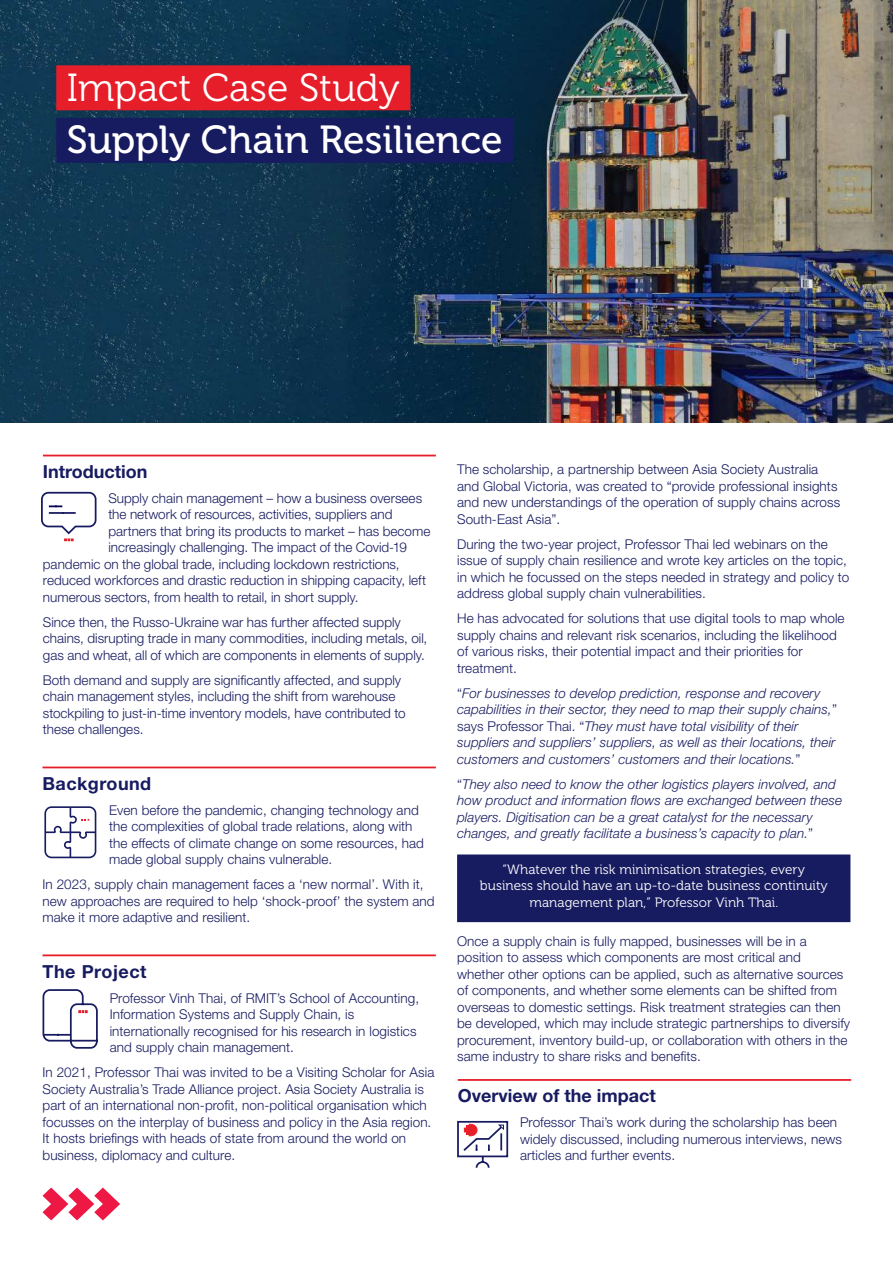
<style>
.page{position:relative;width:893px;height:1263px;background:#fff}
.page>*{position:absolute;margin:0;border:0;box-sizing:border-box;transform-origin:0 0}
.t1{font:39px "Museo 500";color:#fff}
.t2{font:39px "Museo 300";color:#fff}
.t3{font:700 18px "Helvetica Neue LT Pro";color:#171b60}
.t4{font:700 18px "Helvetica Neue LT Pro";letter-spacing:.025em;color:#171b60}
.t5{font:700 18px "Helvetica Neue LT Pro";letter-spacing:.03em;color:#171b60}
.t6{font:300 13.5px/16.5px "Helvetica Neue LT Pro";letter-spacing:.005em;color:#171b60}
.t7{font:italic 300 13.5px/16.5px "Helvetica Neue LT Pro";letter-spacing:.005em;color:#171b60}
.t8{font:13.5px/16.5px "Museo 300";letter-spacing:.005em;color:#fff;text-align:center}
.s1{font-style:normal}
</style>
<div class="page">
<svg style="left:43px;top:1187px;width:77px;height:33px"></svg>
<img style="left:0;top:0;width:893px;height:422px">
<div style="left:56px;top:65px;width:354px;height:45px;background:#e61e2a"></div>
<div style="left:56px;top:118px;width:457px;height:45px;background:#171b60"></div>
<svg style="left:41px;top:491px;width:56px;height:50px"></svg>
<hr style="left:43px;top:455px;width:393px;height:1px;background:#e61e2a">
<svg style="left:44px;top:806px;width:52px;height:52px"></svg>
<hr style="left:43px;top:766px;width:393px;height:2px;background:#e61e2a">
<svg style="left:42px;top:989px;width:56px;height:60px"></svg>
<hr style="left:43px;top:954px;width:393px;height:2px;background:#e61e2a">
<hr style="left:458px;top:1079px;width:393px;height:2px;background:#e61e2a">
<svg style="left:457px;top:1120px;width:52px;height:48px"></svg>
<div style="left:457px;top:854px;width:393px;height:68px;background:#171b60;border:2px solid #171b60"></div>
<h1 class="t2" style="left:67px;top:66px;width:334px">Impact Case Study</h1>
<h1 class="t1" style="left:67px;top:118px;width:437px">Supply Chain Resilience</h1>
<h2 class="t3" style="left:43px;top:460px;width:106px">Introduction</h2>
<p class="t6" style="left:108px;top:489px;width:315px">Supply chain management – how a business oversees</p>
<p class="t6" style="left:108px;top:506px;width:286px">the network of resources, activities, suppliers and</p>
<p class="t6" style="left:108px;top:522px;width:324px">partners that bring its products to market – has become</p>
<p class="t6" style="left:108px;top:539px;width:300px">increasingly challenging. The impact of the Covid-19</p>
<p class="t6" style="left:43px;top:555px;width:358px">pandemic on the global trade, including lockdown restrictions,</p>
<p class="t6" style="left:43px;top:572px;width:385px">reduced workforces and drastic reduction in shipping capacity, left</p>
<p class="t6" style="left:43px;top:588px;width:317px">numerous sectors, from health to retail, in short supply.</p>
<p class="t6" style="left:43px;top:613px;width:386px">Since then, the Russo-Ukraine war has further affected supply chains, disrupting trade in many commodities, including metals, oil, gas and wheat, all of which are components in elements of supply.</p>
<p class="t6" style="left:43px;top:671px;width:364px">Both demand and supply are significantly affected, and supply chain management styles, including the shift from warehouse stockpiling to just-in-time inventory models, have contributed to these challenges.</p>
<h2 class="t4" style="left:43px;top:772px;width:110px">Background</h2>
<p class="t6" style="left:109px;top:801px;width:316px">Even before the pandemic, changing technology and the complexities of global trade relations, along with the effects of climate change on some resources, had made global supply chains vulnerable.</p>
<p class="t6" style="left:43px;top:876px;width:394px">In 2023, supply chain management faces a ‘new normal’. With it, new approaches are required to help ‘shock-proof’ the system and make it more adaptive and resilient.</p>
<h2 class="t5" style="left:43px;top:960px;width:106px">The Project</h2>
<p class="t6" style="left:110px;top:989px;width:311px">Professor Vinh Thai, of RMIT’s School of Accounting, Information Systems and Supply Chain, is internationally recognised for his research in logistics and supply chain management.</p>
<p class="t6" style="left:43px;top:1064px;width:393px">In 2021, Professor Thai was invited to be a Visiting Scholar for Asia Society Australia’s Trade Alliance project. Asia Society Australia is part of an international non-profit, non-political organisation which focusses on the interplay of business and policy in the Asia region.<br>It hosts briefings with heads of state from around the world on business, diplomacy and culture.</p>
<p class="t6" style="left:457px;top:461px;width:385px">The scholarship, a partnership between Asia Society Australia and Global Victoria, was created to “provide professional insights and new understandings of the operation of supply chains across South-East Asia”.</p>
<p class="t6" style="left:457px;top:536px;width:394px">During the two-year project, Professor Thai led webinars on the issue of supply chain resilience and wrote key articles on the topic, in which he focussed on the steps needed in strategy and policy to address global supply chain vulnerabilities.</p>
<p class="t6" style="left:457px;top:610px;width:389px">He has advocated for solutions that use digital tools to map whole supply chains and relevant risk scenarios, including the likelihood of various risks, their potential impact and their priorities for treatment.</p>
<p class="t7" style="left:457px;top:685px;width:381px"><span class="s1">“</span>For businesses to develop prediction, response and recovery capabilities in their sector, they need to map their supply chains,<span class="s1">” says Professor Thai. “</span>They must have total visibility of their suppliers and suppliers’ suppliers, as well as their locations, their customers and customers’ customers and their locations.<span class="s1">”</span></p>
<p class="t7" style="left:457px;top:776px;width:387px"><span class="s1">“</span>They also need to know the other logistics players involved, and how product and information flows are exchanged between these players. Digitisation can be a great catalyst for the necessary changes, and greatly facilitate a business’s capacity to plan.<span class="s1">”</span></p>
<p class="t8" style="left:480px;top:861px;width:349px">“Whatever the risk minimisation strategies, every business should have an up-to-date business continuity management plan,” Professor Vinh Thai.</p>
<p class="t6" style="left:457px;top:933px;width:395px">Once a supply chain is fully mapped, businesses will be in a position to assess which components are most critical and whether other options can be applied, such as alternative sources of components, and whether some elements can be shifted from overseas to domestic settings. Risk treatment strategies can then be developed, which may include strategic partnerships to diversify procurement, inventory build-up, or collaboration with others in the same industry to share risks and benefits.</p>
<h2 class="t3" style="left:458px;top:1084px;width:199px">Overview of the impact</h2>
<p class="t6" style="left:520px;top:1114px;width:324px">Professor Thai’s work during the scholarship has been widely discussed, including numerous interviews, news articles and further events.</p>
</div>
